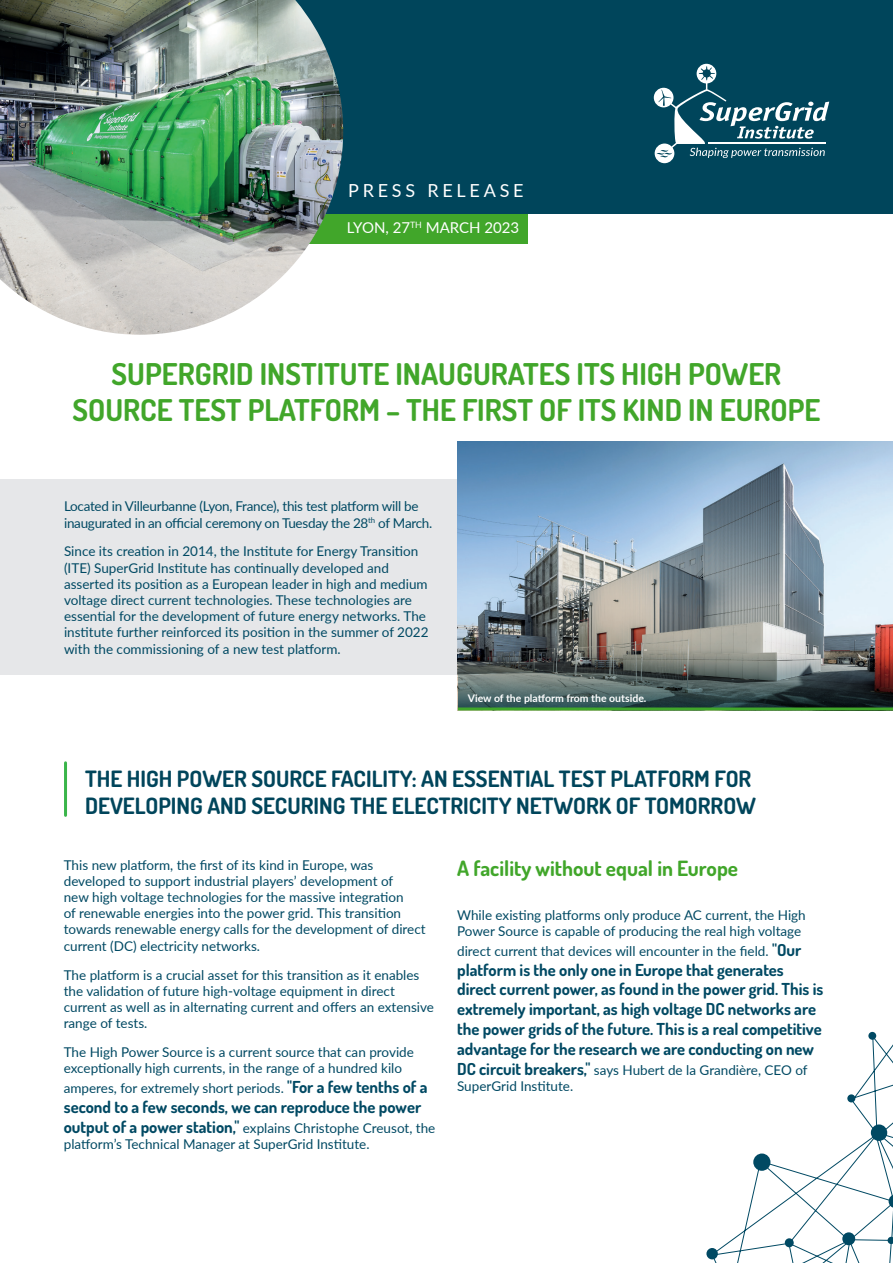
<style>
.page{position:relative;width:893px;height:1263px;background:#fff}
.page>*{position:absolute;margin:0;border:0;box-sizing:border-box;transform-origin:0 0}
.t1{font:700 30px/36px "Dosis";color:#41a62a;text-align:center}
.t2{font:700 22.5px/27px "Dosis";color:#00455b}
.t3{font:700 21px "Dosis";color:#41a62a}
.t4{font:18px "Lato";letter-spacing:.21em;color:#fff}
.t5{font:700 16.5px/19.8px "Dosis";color:#004963}
.t6{font:15px "Lato";color:#fff}
.t7{font:13.5px/16.2px "Lato";color:#004963}
.t8{font:13.5px/16.2px "Lato";letter-spacing:-.02em;color:#004963}
.t9{font:700 10.5px "Lato";color:#fff}
.s1{font-family:"Dosis";font-weight:700;font-size:16.5px}
</style>
<div class="page">
<div style="left:0;top:479px;width:891px;height:196px;background:#e6e7e9"></div>
<div style="left:276px;top:214px;width:251px;height:30px;background:#41a62a"></div>
<div style="left:0;top:0;width:893px;height:214px;background:#00455b"></div>
<img style="left:0;top:0;width:343px;height:335px">
<svg style="left:654px;top:64px;width:175px;height:99px"></svg>
<img style="left:458px;top:441px;width:435px;height:213px">
<svg style="left:458px;top:654px;width:435px;height:53px;background:#4f5a5a"></svg>
<hr style="left:458px;top:707px;width:435px;height:3px;background:#41a62a">
<hr style="left:64px;top:763px;width:3px;height:52px;background:#3ab54a">
<svg style="left:706px;top:1031px;width:187px;height:232px"></svg>
<p class="t4" style="left:348px;top:178px;width:177px">PRESS RELEASE</p>
<p class="t6" style="left:347px;top:217px;width:174px">LYON, 27<sup>TH</sup> MARCH 2023</p>
<p class="t1" style="left:73px;top:355px;width:749px">SUPERGRID INSTITUTE INAUGURATES ITS HIGH POWER<br>SOURCE TEST PLATFORM – THE FIRST OF ITS KIND IN EUROPE</p>
<p class="t8" style="left:64px;top:498px;width:370px">Located in Villeurbanne (Lyon, France), this test platform will be inaugurated in an official ceremony on Tuesday the 28<sup>th</sup> of March.</p>
<p class="t7" style="left:64px;top:543px;width:366px">Since its creation in 2014, the Institute for Energy Transition (ITE) SuperGrid Institute has continually developed and asserted its position as a European leader in high and medium voltage direct current technologies. These technologies are essential for the development of future energy networks. The institute further reinforced its position in the summer of 2022 with the commissioning of a new test platform.</p>
<p class="t9" style="left:468px;top:690px;width:180px">View of the platform from the outside.</p>
<p class="t2" style="left:85px;top:764px;width:673px">THE HIGH POWER SOURCE FACILITY: AN ESSENTIAL TEST PLATFORM FOR<br>DEVELOPING AND SECURING THE ELECTRICITY NETWORK OF TOMORROW</p>
<p class="t7" style="left:64px;top:856px;width:363px">This new platform, the first of its kind in Europe, was developed to support industrial players’ development of<br>new high voltage technologies for the massive integration<br>of renewable energies into the power grid. This transition towards renewable energy calls for the development of direct current (DC) electricity networks.</p>
<p class="t7" style="left:64px;top:966px;width:372px">The platform is a crucial asset for this transition as it enables the validation of future high-voltage equipment in direct current as well as in alternating current and offers an extensive range of tests.</p>
<p class="t7" style="left:64px;top:1043px;width:352px">The High Power Source is a current source that can provide exceptionally high currents, in the range of a hundred kilo</p>
<p class="t7" style="left:64px;top:1079px;width:365px">amperes, for extremely short periods. <span class="s1">"For a few tenths of a</span></p>
<p class="t5" style="left:64px;top:1096px;width:359px">second to a few seconds, we can reproduce the power</p>
<p class="t7" style="left:64px;top:1119px;width:373px"><span class="s1">output of a power station,"</span> explains Christophe Creusot, the platform’s Technical Manager at SuperGrid Institute.</p>
<p class="t3" style="left:457px;top:854px;width:282px">A facility without equal in Europe</p>
<p class="t7" style="left:457px;top:906px;width:350px">While existing platforms only produce AC current, the High<br>Power Source is capable of producing the real high voltage</p>
<p class="t7" style="left:457px;top:942px;width:346px">direct current that devices will encounter in the field. <span class="s1">"Our</span></p>
<p class="t5" style="left:457px;top:959px;width:368px">platform is the only one in Europe that generates direct current power, as found in the power grid. This is extremely important, as high voltage DC networks are the power grids of the future. This is a real competitive advantage for the research we are conducting on new</p>
<p class="t7" style="left:457px;top:1061px;width:352px"><span class="s1">DC circuit breakers,"</span> says Hubert de la Grandière, CEO of<br>SuperGrid Institute.</p>
</div>
